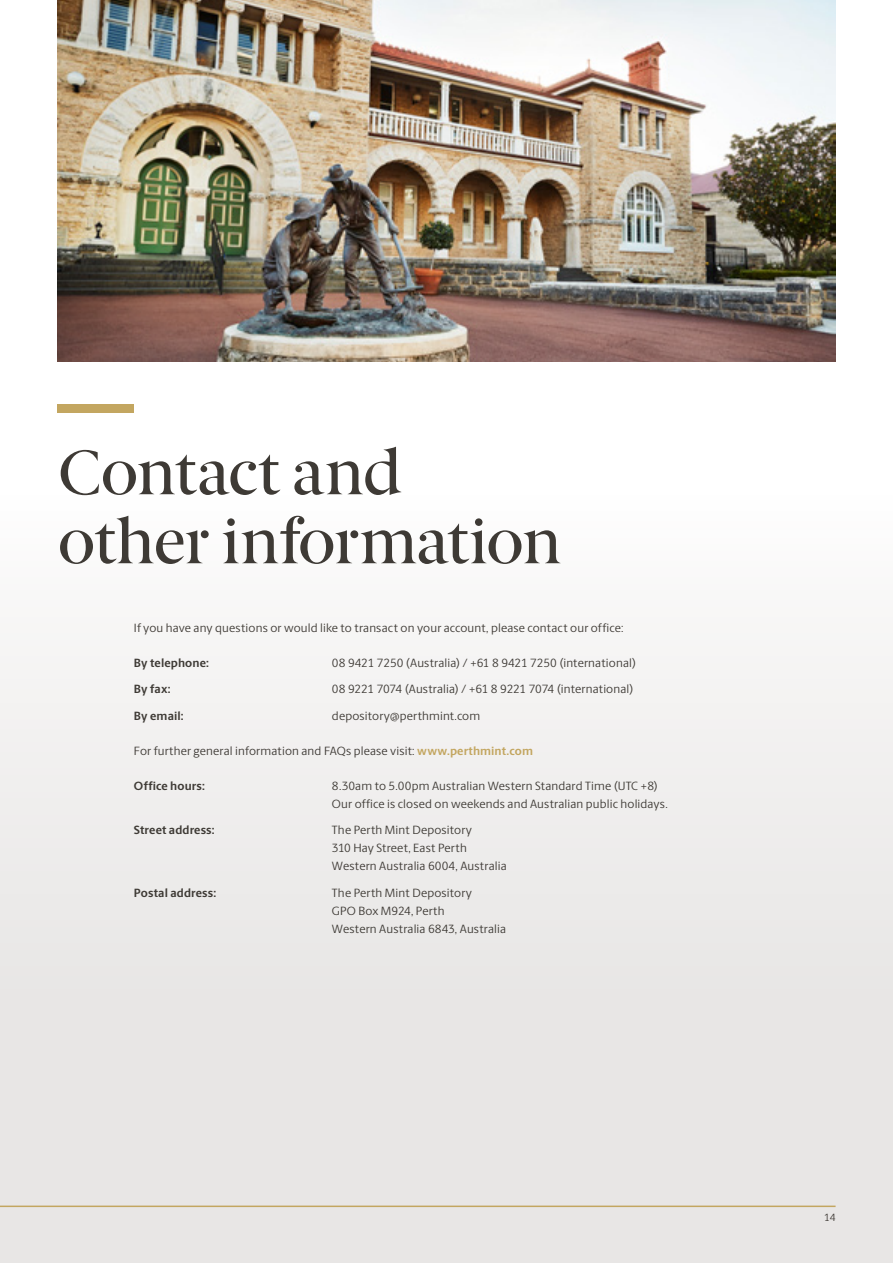
<style>
.page{position:relative;width:893px;height:1263px;background:#fff}
.page>*{position:absolute;margin:0;border:0;box-sizing:border-box;transform-origin:0 0}
.t1{font:500 63px/69px "Berlingske Serif";letter-spacing:-.03em;color:#3e3a35}
.t2{font:12px/18px "Berlingske Sans";letter-spacing:.01em;color:#3e3a35}
.t3{font:700 12px "Berlingske Sans";letter-spacing:.01em;color:#3e3a35}
.t4{font:10.5px "Berlingske Sans";color:#3e3a35}
.s1{font-weight:700;color:#c3a660}
</style>
<div class="page">
<div style="left:0;top:435px;width:893px;height:828px;background:linear-gradient(to bottom,#fdfdfd,#e3e0df)"></div>
<hr style="left:0;top:1205px;width:836px;height:2px;background:#c3a660">
<div style="left:57px;top:404px;width:77px;height:8px;background:#c3a660"></div>
<img style="left:57px;top:0;width:779px;height:361px">
<h1 class="t1" style="left:57px;top:434px;width:506px">Contact and other information</h1>
<p class="t2" style="left:134px;top:618px;width:491px">If you have any questions or would like to transact on your account, please contact our office:</p>
<p class="t3" style="left:134px;top:654px;width:76px">By telephone:</p>
<p class="t2" style="left:332px;top:653px;width:306px">08 9421 7250 (Australia) / +61 8 9421 7250 (international)</p>
<p class="t3" style="left:134px;top:680px;width:38px">By fax:</p>
<p class="t2" style="left:332px;top:680px;width:303px">08 9221 7074 (Australia) / +61 8 9221 7074 (international)</p>
<p class="t3" style="left:134px;top:707px;width:51px">By email:</p>
<p class="t2" style="left:332px;top:706px;width:150px">depository@perthmint.com</p>
<p class="t2" style="left:134px;top:741px;width:401px">For further general information and FAQs please visit: <span class="s1">www.perthmint.com</span></p>
<p class="t3" style="left:134px;top:777px;width:72px">Office hours:</p>
<p class="t2" style="left:332px;top:776px;width:337px">8.30am to 5.00pm Australian Western Standard Time (UTC +8)<br>Our office is closed on weekends and Australian public holidays.</p>
<p class="t3" style="left:134px;top:821px;width:82px">Street address:</p>
<p class="t2" style="left:332px;top:821px;width:176px">The Perth Mint Depository<br>310 Hay Street, East Perth<br>Western Australia 6004, Australia</p>
<p class="t3" style="left:134px;top:884px;width:84px">Postal address:</p>
<p class="t2" style="left:332px;top:883px;width:176px">The Perth Mint Depository<br>GPO Box M924, Perth<br>Western Australia 6843, Australia</p>
<p class="t4" style="left:824px;top:1210px;width:13px">14</p>
</div>
